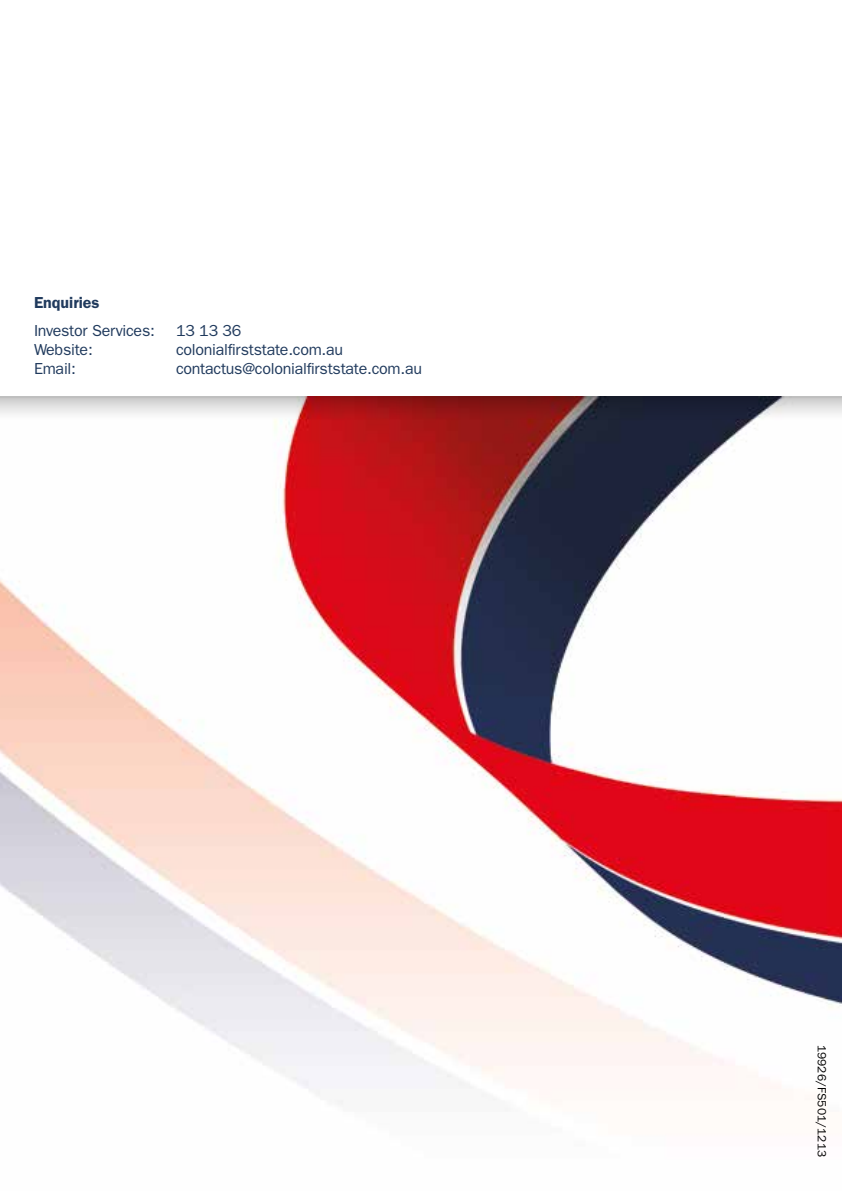
<style>
.page{position:relative;width:842px;height:1191px;background:#fff}
.page>*{position:absolute;margin:0;border:0;box-sizing:border-box;transform-origin:0 0}
.t1{font:16px "ITC Franklin Gothic Std";letter-spacing:-.015em;color:#203a5d}
.t2{font:600 16px "ITC Franklin Gothic Std";color:#203a5d}
.t3{font:12px "ITC Franklin Gothic Std";color:#000}
</style>
<div class="page">
<img style="left:0;top:420px;width:842px;height:685px">
<svg style="left:0;top:397px;width:842px;height:23px"></svg>
<p class="t2" style="left:34px;top:293px;width:67px">Enquiries</p>
<p class="t1" style="left:34px;top:321px;width:122px">Investor Services:</p>
<p class="t1" style="left:176px;top:321px;width:67px">13 13 36</p>
<p class="t1" style="left:34px;top:340px;width:60px">Website:</p>
<p class="t1" style="left:176px;top:340px;width:169px">colonialfirststate.com.au</p>
<p class="t1" style="left:34px;top:360px;width:43px">Email:</p>
<p class="t1" style="left:176px;top:360px;width:248px">contactus@colonialfirststate.com.au</p>
<p class="t3" style="left:829px;top:1044px;width:114px;rotate:90deg">19926/FS501/1213</p>
</div>
